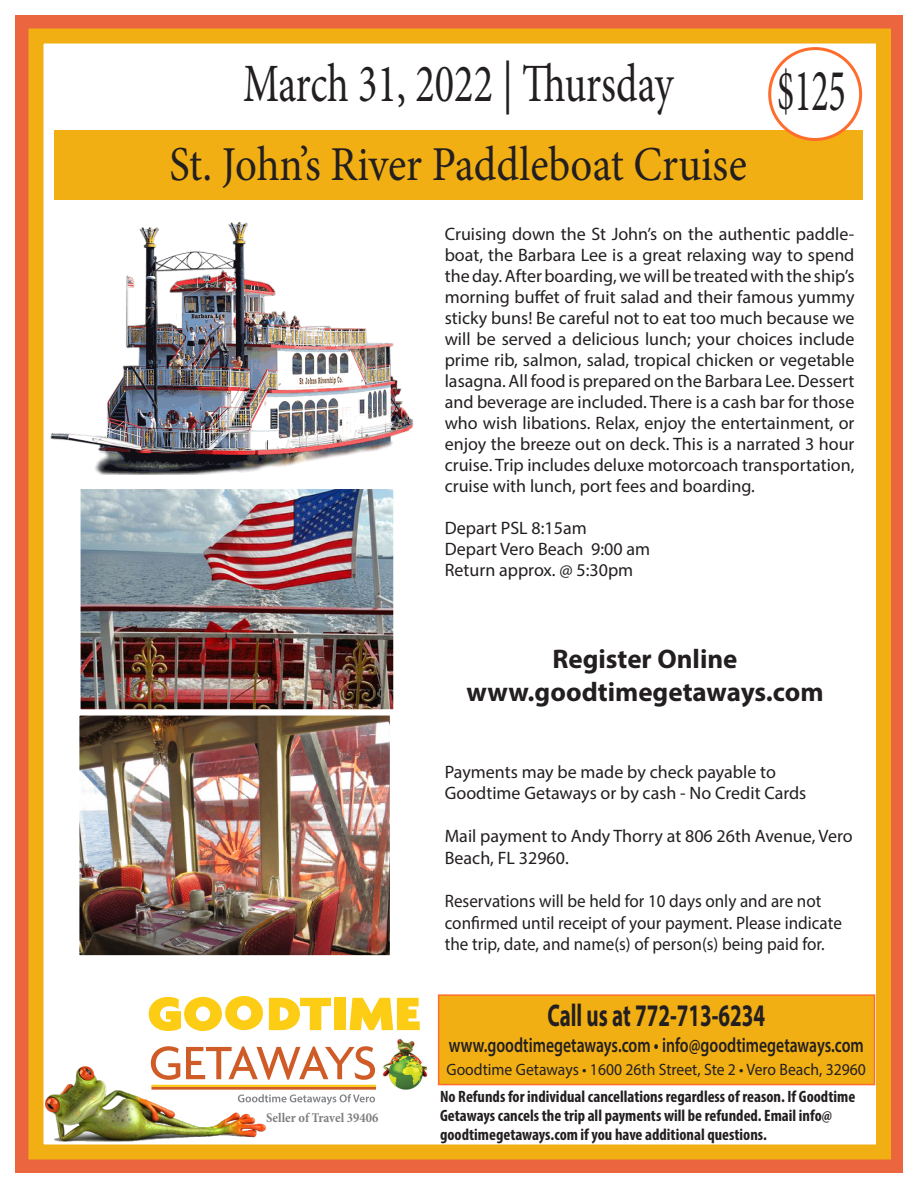
<style>
.page{position:relative;width:918px;height:1188px;background:#fff}
.page>*{position:absolute;margin:0;border:0;box-sizing:border-box;transform-origin:0 0}
.t1{font:60px "Minion Pro";color:#231f20;scale:.6 1}
.t2{font:54px "Minion Pro";color:#231f20;scale:.75 1}
.t3{font:48.75px "Minion Pro";color:#231f20;scale:.88 1}
.t4{font:700 31.5px "Myriad Pro";color:#231f20;scale:.67 1}
.t5{font:700 27px "Myriad Pro";color:#231f20}
.t6{font:600 20.7px "Myriad Pro";color:#231f20;scale:.76 1}
.t7{font:18px/21px "Myriad Pro";color:#231f20;text-align:justify}
.t8{font:18px/21.6px "Myriad Pro";color:#231f20;scale:.95 1}
.t9{font:700 condensed 16.5px/18.8px "Myriad Pro";color:#231f20}
.t10{font:16.5px "Myriad Pro";color:#231f20;scale:.95 1}
.t11{font:700 condensed 13.5px "Minion Pro";color:#808083}
</style>
<div class="page">
<div style="left:15px;top:15px;width:888px;height:1158px;border:15px solid #eb663e"></div>
<div style="left:28px;top:28px;width:863px;height:1132px;border:15px solid #f1af14"></div>
<div style="left:54px;top:130px;width:808px;height:70px;background:#f1af14"></div>
<div style="left:770px;top:49px;width:91px;height:90px;background:#fff;border-radius:50%"></div>
<div style="left:768px;top:47px;width:94px;height:94px;border:3px solid #ff6c2c;border-radius:50%"></div>
<img style="left:50px;top:222px;width:363px;height:253px">
<img style="left:80px;top:716px;width:309px;height:239px">
<div style="left:75px;top:711px;width:319px;height:249px;border:4px solid #fff"></div>
<div style="left:438px;top:994px;width:437px;height:91px;background:#f1af14;border:2px solid #ff6c2c"></div>
<img style="left:45px;top:1067px;width:220px;height:75px">
<img style="left:81px;top:490px;width:312px;height:219px">
<div style="left:77px;top:486px;width:320px;height:227px;border:3px solid #fff"></div>
<svg style="left:269px;top:998px;width:62px;height:32px"></svg>
<div style="left:334px;top:998px;width:11px;height:32px;background:#fdcd15"></div>
<svg style="left:349px;top:998px;width:71px;height:32px"></svg>
<svg style="left:151px;top:1046px;width:29px;height:34px"></svg>
<svg style="left:186px;top:1046px;width:189px;height:34px"></svg>
<svg style="left:151px;top:1087px;width:225px;height:3px"></svg>
<hr style="left:151px;top:1085px;width:225px;height:2px;background:#fdcd15">
<img style="left:382px;top:1039px;width:45px;height:50px">
<svg style="left:149px;top:996px;width:114px;height:35px"></svg>
<svg style="left:238px;top:1094px;width:137px;height:11px"></svg>
<p class="t2" style="left:243px;top:47px;width:575px">March 31, 2022 | Thursday</p>
<p class="t1" style="left:777px;top:50px;width:116px">$125</p>
<p class="t3" style="left:170px;top:132px;width:658px">St. John’s River Paddleboat Cruise</p>
<p class="t7" style="left:445px;top:223px;width:411px">Cruising down the St John’s on the authentic paddle&shy;boat, the Barbara Lee is a great relaxing way to spend the day. After boarding, we will be treated with the ship’s morning buffet of fruit salad and their famous yummy sticky buns! Be careful not to eat too much because we will be served a delicious lunch; your choices include prime rib, salmon, salad, tropical chicken or vegetable lasagna. All food is prepared on the Barbara Lee. Dessert and beverage are included. There is a cash bar for those who wish libations. Relax, enjoy the entertainment, or enjoy the breeze out on deck. This is a narrated 3 hour cruise. Trip includes deluxe motorcoach transportation, cruise with lunch, port fees and boarding.</p>
<p class="t7" style="left:445px;top:517px;width:143px">Depart PSL 8:15am</p>
<p class="t7" style="left:445px;top:538px;width:207px">Depart Vero Beach 9:00 am</p>
<p class="t7" style="left:445px;top:559px;width:190px">Return approx. @ 5:30pm</p>
<p class="t5" style="left:552px;top:642px;width:187px">Register Online</p>
<p class="t5" style="left:466px;top:674px;width:359px">www.goodtimegetaways.com</p>
<p class="t11" style="left:266px;top:1109px;width:114px">Seller of Travel 39406</p>
<p class="t7" style="left:445px;top:761px;width:333px">Payments may be made by check payable to</p>
<p class="t7" style="left:445px;top:782px;width:363px">Goodtime Getaways or by cash - No Credit Cards</p>
<p class="t7" style="left:445px;top:825px;width:409px;line-height:21.6px">Mail payment to Andy Thorry at 806 26th Avenue, Vero<br>Beach, FL 32960.</p>
<p class="t8" style="left:445px;top:890px;width:420px">Reservations will be held for 10 days only and are not confirmed until receipt of your payment. Please indicate the trip, date, and name(s) of person(s) being paid for.</p>
<p class="t4" style="left:547px;top:995px;width:326px">Call us at 772-713-6234</p>
<p class="t6" style="left:449px;top:1032px;width:548px">www.goodtimegetaways.com • info@goodtimegetaways.com</p>
<p class="t9" style="left:440px;top:1087px;width:417px">No Refunds for individual cancellations regardless of reason. If Goodtime<br>Getaways cancels the trip all payments will be refunded. Email info@ goodtimegetaways.com if you have additional questions.</p>
<p class="t10" style="left:446px;top:1059px;width:443px">Goodtime Getaways • 1600 26th Street, Ste 2 • Vero Beach, 32960</p>
</div>
